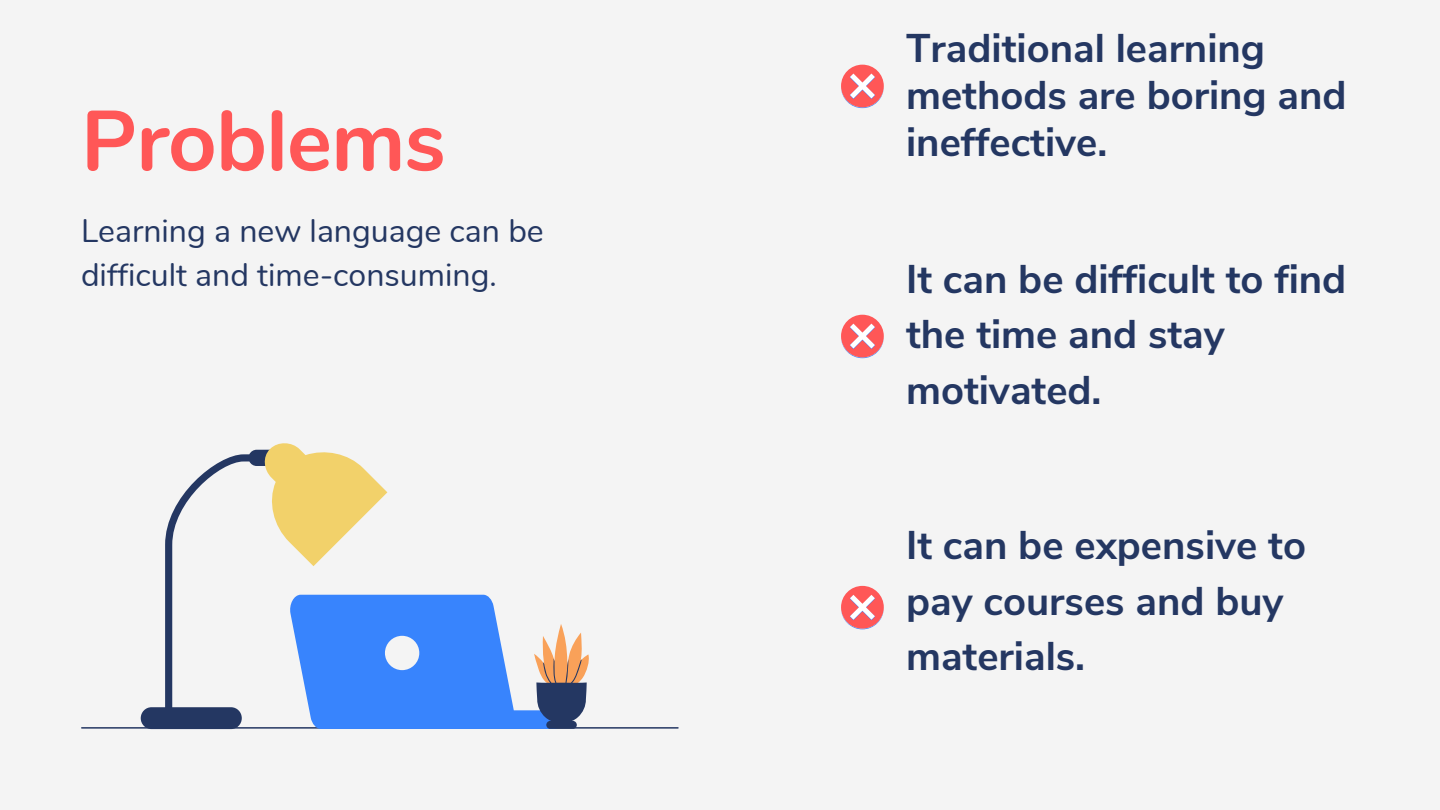
<style>
.page{position:relative;width:1440px;height:810px;background:#f4f4f4}
.page>*{position:absolute;margin:0;border:0;box-sizing:border-box;transform-origin:0 0}
.t1{font:700 85px "Nunito";letter-spacing:-.01em;color:#ff5757}
.t2{font:700 40px/55.5px "Nunito Sans";color:#243762}
.t3{font:32px/44.2px "Nunito";color:#243762}
</style>
<div class="page">
<hr style="left:82px;top:727px;width:596px;height:2px;background:#243762">
<svg style="left:141px;top:443px;width:449px;height:286px"></svg>
<svg style="left:841px;top:65px;width:43px;height:43px"></svg>
<svg style="left:841px;top:315px;width:43px;height:43px"></svg>
<svg style="left:841px;top:586px;width:43px;height:43px"></svg>
<p class="t1" style="left:81px;top:85px;width:366px">Problems</p>
<p class="t3" style="left:81px;top:209px;width:464px">Learning a new language can be difficult and time-consuming.</p>
<p class="t2" style="left:906px;top:25px;width:442px;line-height:47.2px">Traditional learning methods are boring and ineffective.</p>
<p class="t2" style="left:906px;top:252px;width:442px">It can be difficult to find the time and stay motivated.</p>
<p class="t2" style="left:906px;top:518px;width:401px">It can be expensive to pay courses and buy materials.</p>
</div>
